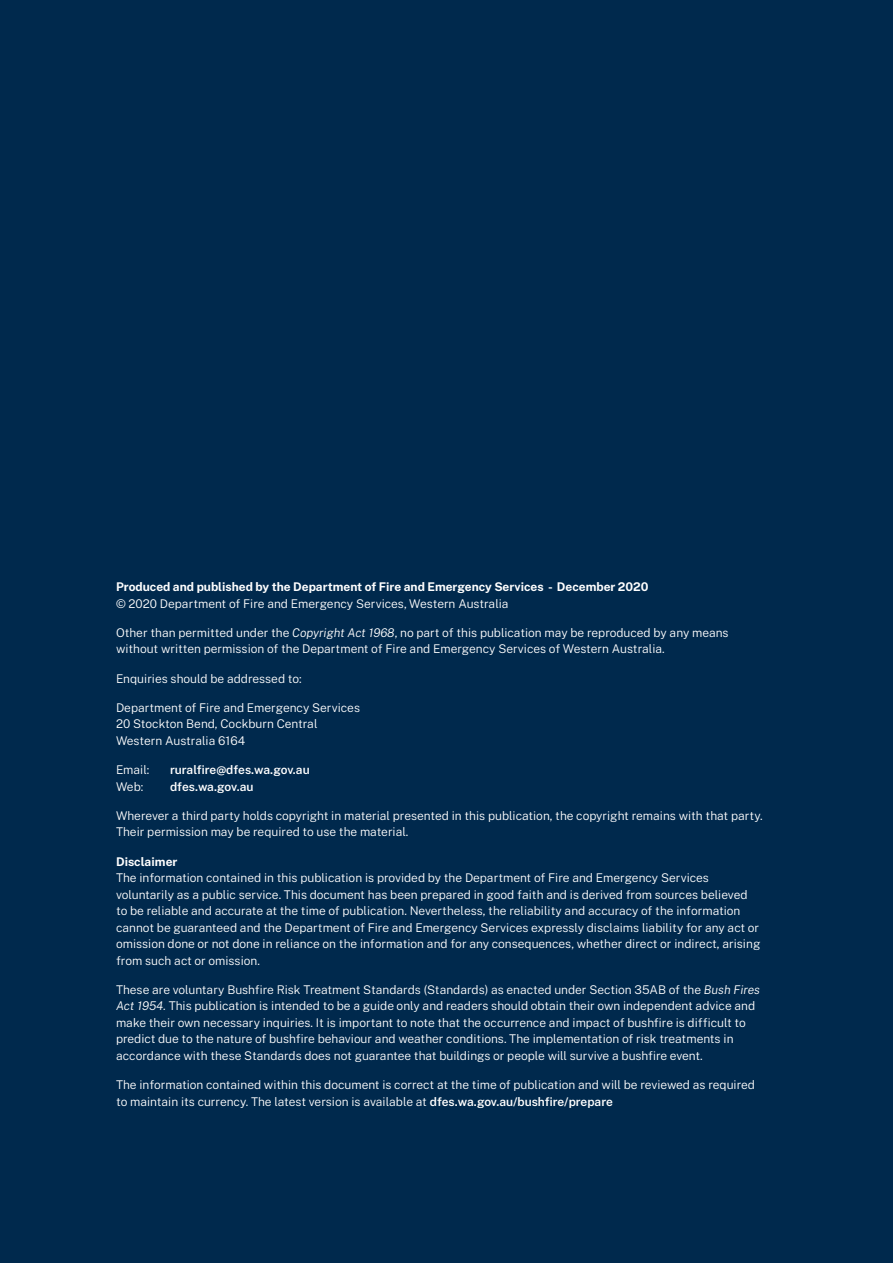
<style>
.page{position:relative;width:893px;height:1263px;background:#00294d}
.page>*{position:absolute;margin:0;border:0;box-sizing:border-box;transform-origin:0 0}
.t1{font:300 12px/16.5px "Public Sans";color:#fff}
.t2{font:700 12px "Public Sans";color:#fff}
.t3{font:600 12px "Public Sans";letter-spacing:-.005em;color:#fff}
.s1{font-weight:100;font-style:italic}
.s2{font-weight:600}
</style>
<div class="page">
<p class="t2" style="left:116px;top:578px;width:534px">Produced and published by the Department of Fire and Emergency Services - December 2020</p>
<p class="t1" style="left:116px;top:594px;width:394px">© 2020 Department of Fire and Emergency Services, Western Australia</p>
<p class="t1" style="left:116px;top:623px;width:614px">Other than permitted under the <span class="s1">Copyright Act 1968</span>, no part of this publication may be reproduced by any means without written permission of the Department of Fire and Emergency Services of Western Australia.</p>
<p class="t1" style="left:116px;top:669px;width:187px">Enquiries should be addressed to:</p>
<p class="t1" style="left:116px;top:698px;width:246px">Department of Fire and Emergency Services<br>20 Stockton Bend, Cockburn Central<br>Western Australia 6164</p>
<p class="t1" style="left:116px;top:761px;width:35px">Email:</p>
<p class="t3" style="left:170px;top:761px;width:141px">ruralfire@dfes.wa.gov.au</p>
<p class="t1" style="left:116px;top:777px;width:29px">Web:</p>
<p class="t3" style="left:170px;top:777px;width:85px">dfes.wa.gov.au</p>
<p class="t1" style="left:116px;top:806px;width:648px">Wherever a third party holds copyright in material presented in this publication, the copyright remains with that party.<br>Their permission may be required to use the material.</p>
<p class="t2" style="left:116px;top:852px;width:63px">Disclaimer</p>
<p class="t1" style="left:116px;top:869px;width:646px">The information contained in this publication is provided by the Department of Fire and Emergency Services voluntarily as a public service. This document has been prepared in good faith and is derived from sources believed to be reliable and accurate at the time of publication. Nevertheless, the reliability and accuracy of the information cannot be guaranteed and the Department of Fire and Emergency Services expressly disclaims liability for any act or omission done or not done in reliance on the information and for any consequences, whether direct or indirect, arising from such act or omission.</p>
<p class="t1" style="left:116px;top:980px;width:646px">These are voluntary Bushfire Risk Treatment Standards (Standards) as enacted under Section 35AB of the <span class="s1">Bush Fires Act 1954.</span> This publication is intended to be a guide only and readers should obtain their own independent advice and make their own necessary inquiries. It is important to note that the occurrence and impact of bushfire is difficult to predict due to the nature of bushfire behaviour and weather conditions. The implementation of risk treatments in accordance with these Standards does not guarantee that buildings or people will survive a bushfire event.</p>
<p class="t1" style="left:116px;top:1076px;width:640px">The information contained within this document is correct at the time of publication and will be reviewed as required to maintain its currency. The latest version is available at <span class="s2">dfes.wa.gov.au/bushfire/prepare</span></p>
</div>
